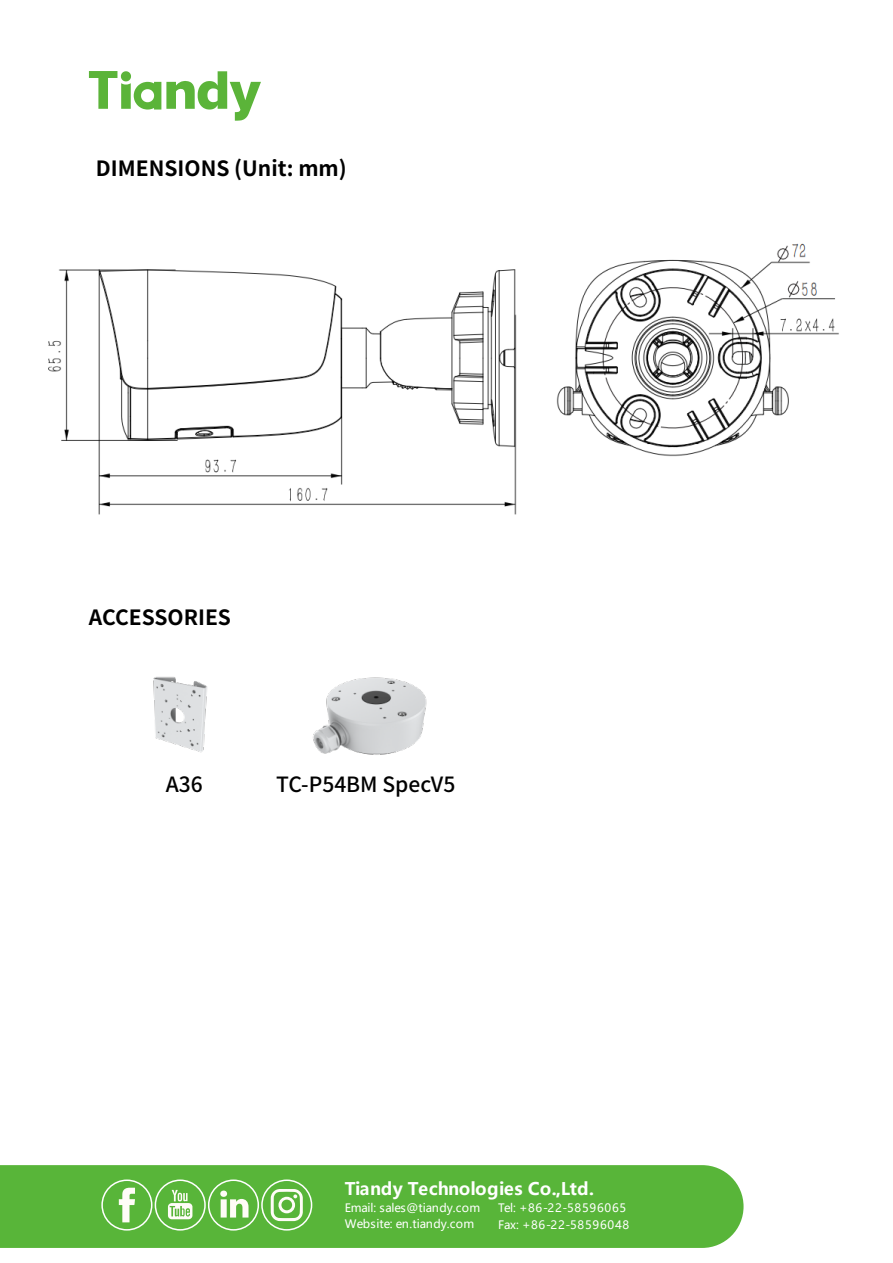
<style>
.page{position:relative;width:893px;height:1263px;background:#fff}
.page>*{position:absolute;margin:0;border:0;box-sizing:border-box;transform-origin:0 0}
.t1{font:700 21px "Source Han Sans CN";color:#000}
.t2{font:500 21px "Source Han Sans CN";color:#000}
.t3{font:700 17.25px "Microsoft Ya Hei";letter-spacing:.005em;color:#fff}
.t4{font:11.55px/15.8px "Microsoft Ya Hei";letter-spacing:.015em;color:#fff}
.t5{font:11.55px/16px "Microsoft Ya Hei";letter-spacing:.065em;color:#fff}
</style>
<div class="page">
<svg style="left:89px;top:71px;width:172px;height:50px"></svg>
<div style="left:0;top:1165px;width:743px;height:83px;background:#58b539"></div>
<div style="left:101px;top:1179px;width:51px;height:51px;border:2px solid #fff;border-radius:50%"></div>
<svg style="left:119px;top:1188px;width:16px;height:34px"></svg>
<div style="left:155px;top:1179px;width:51px;height:51px;border:2px solid #fff;border-radius:50%"></div>
<svg style="left:168px;top:1190px;width:24px;height:29px"></svg>
<div style="left:208px;top:1179px;width:51px;height:51px;border:2px solid #fff;border-radius:50%"></div>
<svg style="left:220px;top:1190px;width:28px;height:27px"></svg>
<div style="left:261px;top:1179px;width:51px;height:51px;border:2px solid #fff;border-radius:50%"></div>
<svg style="left:271px;top:1189px;width:32px;height:32px"></svg>
<img style="left:153px;top:676px;width:54px;height:77px">
<img style="left:313px;top:677px;width:114px;height:78px">
<img style="left:48px;top:243px;width:791px;height:272px">
<h1 class="t1" style="left:96px;top:156px;width:252px">DIMENSIONS (Unit: mm)</h1>
<h1 class="t1" style="left:89px;top:606px;width:144px">ACCESSORIES</h1>
<h1 class="t2" style="left:166px;top:772px;width:39px">A36</h1>
<h1 class="t2" style="left:276px;top:772px;width:181px">TC-P54BM SpecV5</h1>
<h2 class="t3" style="left:345px;top:1176px;width:251px">Tiandy Technologies Co.,Ltd.</h2>
<p class="t4" style="left:345px;top:1200px;width:137px">Email: sales@tiandy.com<br>Website: en.tiandy.com</p>
<p class="t5" style="left:498px;top:1200px;width:133px">Tel: +86-22-58596065<br>Fax: +86-22-58596048</p>
</div>
